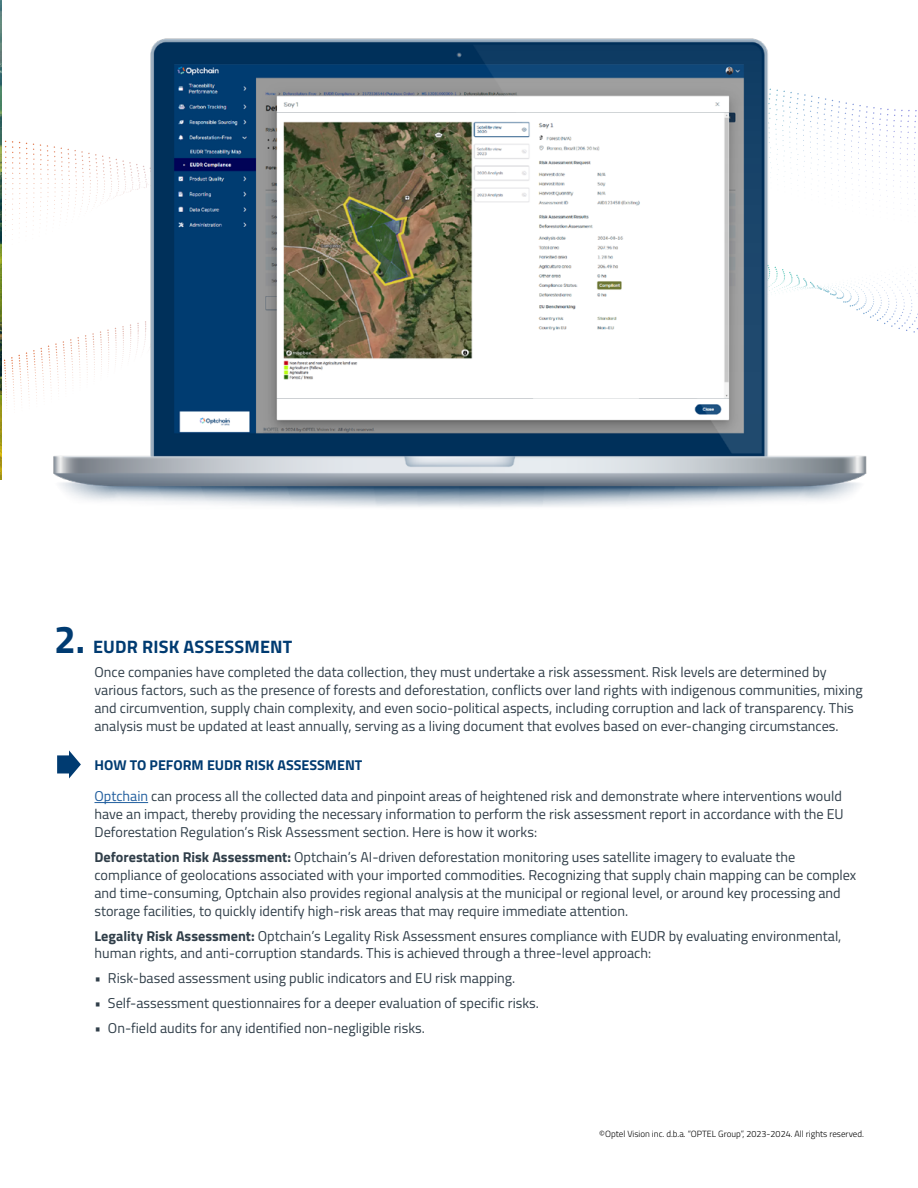
<style>
.page{position:relative;width:918px;height:1188px;background:#fff}
.page>*{position:absolute;margin:0;border:0;box-sizing:border-box;transform-origin:0 0}
.t1{font:700 18px "Titillium";letter-spacing:.01em;color:#003b71}
.t2{font:14.25px/18px "Titillium";color:#303e49}
.t3{font:700 14.25px "Titillium";color:#003b71}
.t4{font:300 9px "Titillium";color:#000}
.s1{font-size:39px}
.s2{font-size:36px}
.s3{color:#215e9e}
.s4{font-weight:700}
</style>
<div class="page">
<hr style="left:94px;top:802px;width:54px;height:1px;background:#215e9e">
<svg style="left:57px;top:750px;width:24px;height:29px"></svg>
<img style="left:0;top:0;width:1px;height:479px">
<img style="left:13px;top:38px;width:893px;height:469px">
<p class="t1" style="left:54px;top:632px;width:240px"><span class="s1">2</span><span class="s2">.</span> EUDR RISK ASSESSMENT</p>
<p class="t2" style="left:94px;top:663px;width:770px">Once companies have completed the data collection, they must undertake a risk assessment. Risk levels are determined by various factors, such as the presence of forests and deforestation, conflicts over land rights with indigenous communities, mixing and circumvention, supply chain complexity, and even socio-political aspects, including corruption and lack of transparency. This analysis must be updated at least annually, serving as a living document that evolves based on ever-changing circumstances.</p>
<p class="t3" style="left:95px;top:754px;width:269px">HOW TO PEFORM EUDR RISK ASSESSMENT</p>
<p class="t2" style="left:95px;top:786px;width:751px"><span class="s3">Optchain</span> can process all the collected data and pinpoint areas of heightened risk and demonstrate where interventions would have an impact, thereby providing the necessary information to perform the risk assessment report in accordance with the EU<br>Deforestation Regulation’s Risk Assessment section. Here is how it works:</p>
<p class="t2" style="left:95px;top:847px;width:763px"><span class="s4">Deforestation Risk Assessment:</span> Optchain’s AI-driven deforestation monitoring uses satellite imagery to evaluate the compliance of geolocations associated with your imported commodities. Recognizing that supply chain mapping can be complex and time-consuming, Optchain also provides regional analysis at the municipal or regional level, or around key processing and storage facilities, to quickly identify high-risk areas that may require immediate attention.</p>
<p class="t2" style="left:95px;top:926px;width:748px"><span class="s4">Legality Risk Assessment:</span> Optchain’s Legality Risk Assessment ensures compliance with EUDR by evaluating environmental, human rights, and anti-corruption standards. This is achieved through a three-level approach:</p>
<p class="t2" style="left:95px;top:969px;width:422px">• Risk-based assessment using public indicators and EU risk mapping.</p>
<p class="t2" style="left:95px;top:993px;width:446px">• Self-assessment questionnaires for a deeper evaluation of specific risks.</p>
<p class="t2" style="left:95px;top:1018px;width:332px">• On-field audits for any identified non-negligible risks.</p>
<p class="t4" style="left:599px;top:1128px;width:266px">©Optel Vision inc. d.b.a. “OPTEL Group”, 2023-2024. All rights reserved.</p>
</div>
